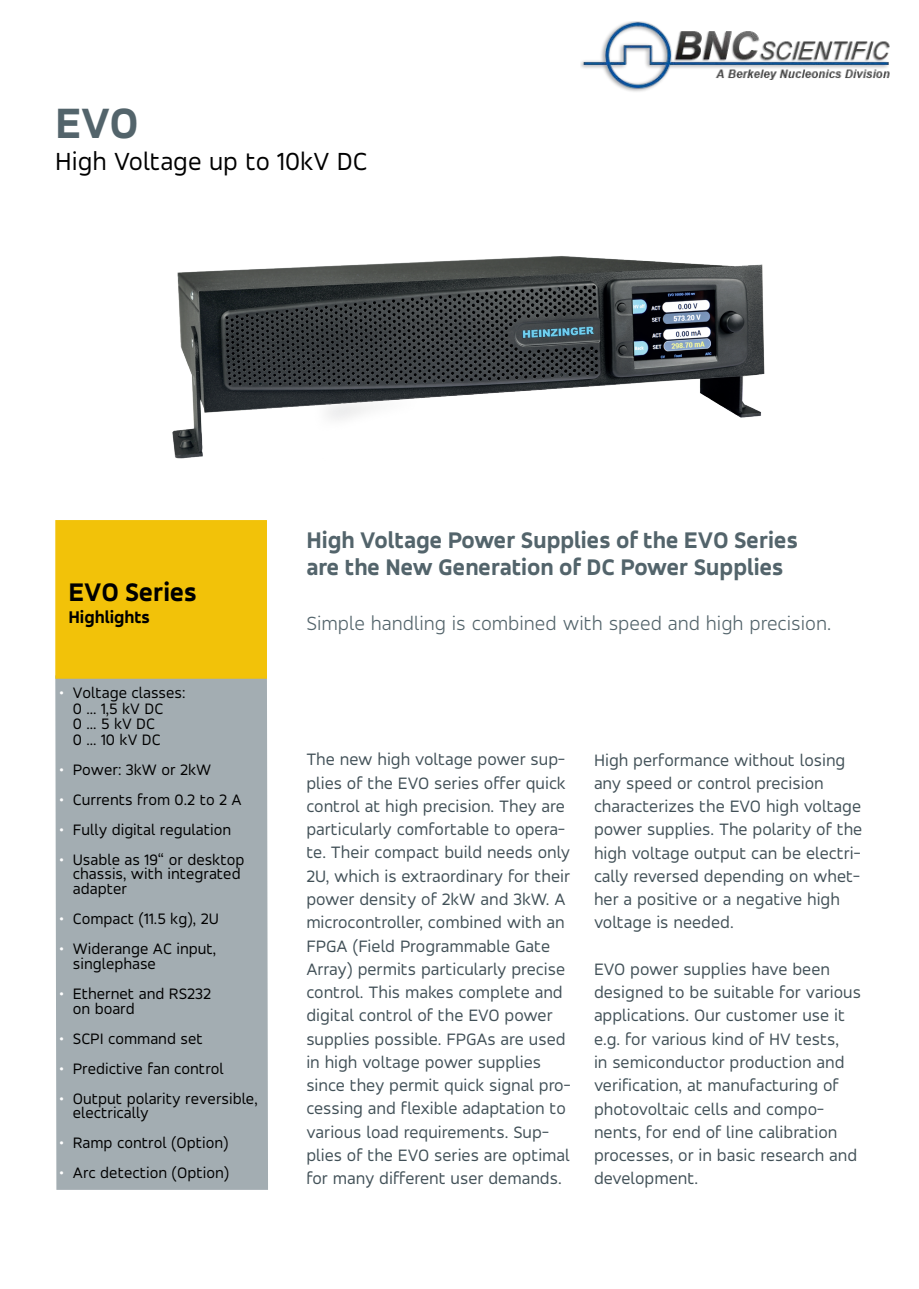
<style>
.page{position:relative;width:919px;height:1289px;background:#fff}
.page>*{position:absolute;margin:0;border:0;box-sizing:border-box;transform-origin:0 0}
.t1{font:800 45px "Accord";color:#53646b}
.t2{font:27px "Accord";color:#000}
.t3{font:800 27px "Accord";color:#000}
.t4{font:800 24px/27px "Accord";color:#53646b}
.t5{font:300 21px "Accord";color:#53646b}
.t6{font:18px/23.2px "Accord";color:#415057}
.t7{font:800 18px "Accord";color:#000}
.t8{font:16.5px/15.5px "Accord";color:#000}
.s1{color:#fff}
</style>
<div class="page">
<img style="left:172px;top:256px;width:593px;height:203px">
<div style="left:55px;top:678px;width:213px;height:511px;background:#a3adb2"></div>
<div style="left:55px;top:520px;width:212px;height:158px;background:#f2c209;border:2px solid #f2c209"></div>
<img style="left:580px;top:21px;width:310px;height:71px">
<h1 class="t1" style="left:55px;top:95px;width:85px">EVO</h1>
<h2 class="t2" style="left:55px;top:145px;width:314px">High Voltage up to 10kV DC</h2>
<h2 class="t3" style="left:68px;top:576px;width:130px">EVO Series</h2>
<p class="t7" style="left:68px;top:606px;width:83px">Highlights</p>
<p class="t8" style="left:73px;top:684px;width:114px;text-indent:-13px"><span class="s1">•</span> Voltage classes:<br>0 ... 1,5 kV DC<br>0 ... 5 kV DC<br>0 ... 10 kV DC</p>
<p class="t8" style="left:60px;top:761px;width:153px"><span class="s1">•</span> Power: 3kW or 2kW</p>
<p class="t8" style="left:60px;top:791px;width:184px"><span class="s1">•</span> Currents from 0.2 to 2 A</p>
<p class="t8" style="left:60px;top:821px;width:173px"><span class="s1">•</span> Fully digital regulation</p>
<p class="t8" style="left:73px;top:851px;width:173px;line-height:14.7px;text-indent:-13px"><span class="s1">•</span> Usable as 19“ or desktop chassis, with integrated adapter</p>
<p class="t8" style="left:60px;top:910px;width:161px"><span class="s1">•</span> Compact (11.5 kg), 2U</p>
<p class="t8" style="left:73px;top:941px;width:145px;line-height:14.2px;text-indent:-13px"><span class="s1">•</span> Widerange AC input, singlephase</p>
<p class="t8" style="left:73px;top:985px;width:140px;line-height:15px;text-indent:-13px"><span class="s1">•</span> Ethernet and RS232 on board</p>
<p class="t8" style="left:60px;top:1030px;width:145px"><span class="s1">•</span> SCPI command set</p>
<p class="t8" style="left:60px;top:1060px;width:166px"><span class="s1">•</span> Predictive fan control</p>
<p class="t8" style="left:73px;top:1090px;width:186px;line-height:14.2px;text-indent:-13px"><span class="s1">•</span> Output polarity reversible, electrically</p>
<p class="t8" style="left:60px;top:1134px;width:171px"><span class="s1">•</span> Ramp control (Option)</p>
<p class="t8" style="left:60px;top:1164px;width:171px"><span class="s1">•</span> Arc detection (Option)</p>
<h3 class="t4" style="left:306px;top:526px;width:493px">High Voltage Power Supplies of the EVO Series are the New Generation of DC Power Supplies</h3>
<p class="t5" style="left:306px;top:611px;width:526px">Simple handling is combined with speed and high precision.</p>
<p class="t6" style="left:306px;top:747px;width:266px">The new high voltage power sup&shy;plies of the EVO series offer quick control at high precision. They are particularly comfortable to opera&shy;te. Their compact build needs only 2U, which is extraordinary for their power density of 2kW and 3kW. A microcontroller, combined with an FPGA (Field Programmable Gate Array) permits particularly precise control. This makes complete and digital control of the EVO power supplies possible. FPGAs are used in high voltage power supplies since they permit quick signal pro&shy;cessing and flexible adaptation to various load requirements. Sup&shy;plies of the EVO series are optimal for many different user demands.</p>
<p class="t6" style="left:594px;top:747px;width:270px">High performance without losing any speed or control precision characterizes the EVO high voltage power supplies. The polarity of the high voltage output can be electri&shy;cally reversed depending on whet&shy;her a positive or a negative high voltage is needed.</p>
<p class="t6" style="left:594px;top:957px;width:268px">EVO power supplies have been designed to be suitable for various applications. Our customer use it e.g. for various kind of HV tests,<br>in semiconductor production and verification, at manufacturing of photovoltaic cells and compo&shy;nents, for end of line calibration processes, or in basic research and development.</p>
</div>
